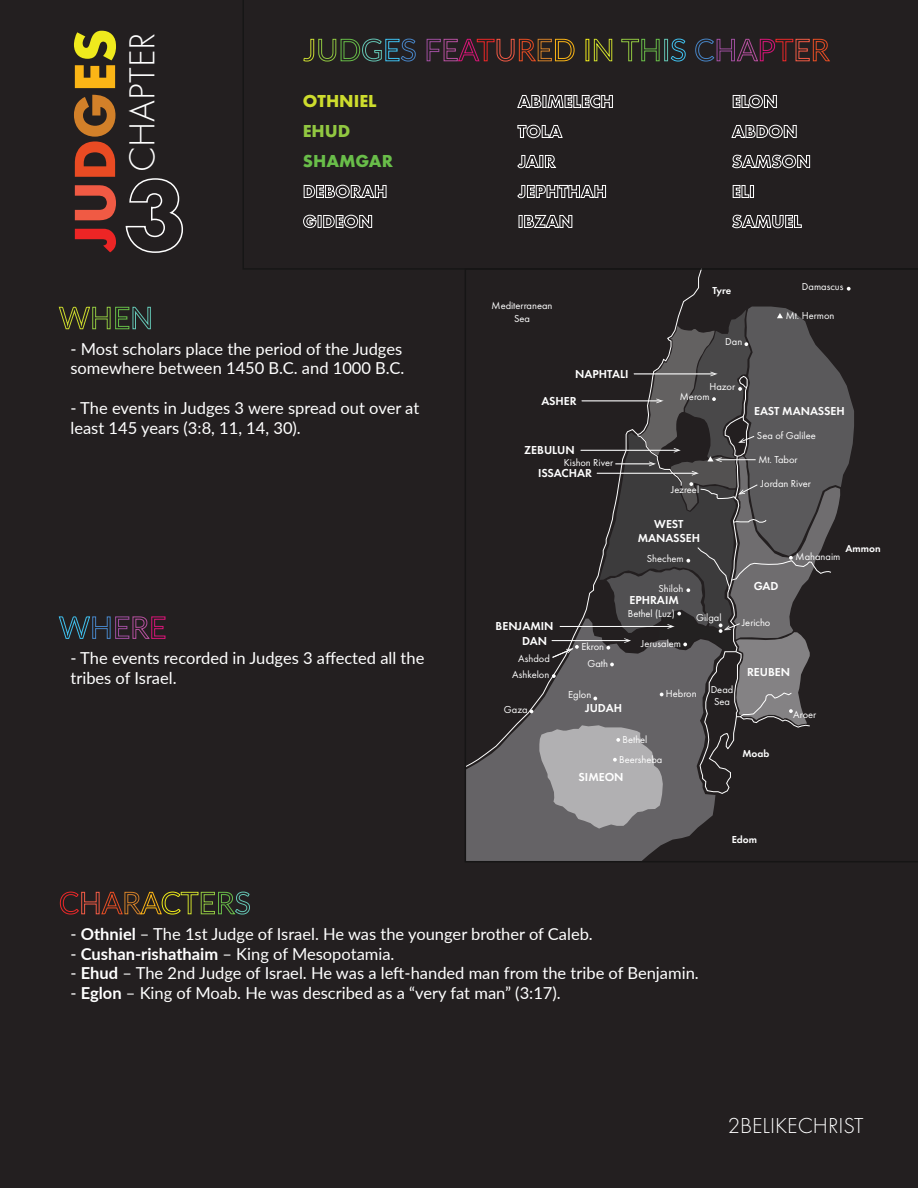
<style>
.page{position:relative;width:918px;height:1188px;background:#231f20}
.page>*{position:absolute;margin:0;border:0;box-sizing:border-box;transform-origin:0 0}
.t1{font:300 37.5px "Futura PT";color:#fff}
.t2{font:300 22.5px "Futura PT";color:#fff}
.t3{font:700 18px "Futura PT";color:#cddc2d}
.t4{font:700 18px "Futura PT";color:#69bd49}
.t5{font:700 18px "Futura PT";color:#91c741}
.t6{font:16.5px/19.8px "Lato";color:#fff}
.t7{font:600 12px/14.4px "Futura PT";color:#fff;text-align:center}
.t8{font:10.5px/12.6px "Futura PT";color:#fff;text-align:center}
.t9{font:600 10.5px "Futura PT";color:#fff}
.s1{font-weight:700}
</style>
<div class="page">
<svg style="left:75px;top:229px;width:41px;height:23px"></svg>
<svg style="left:75px;top:185px;width:41px;height:35px"></svg>
<svg style="left:74px;top:95px;width:41px;height:82px"></svg>
<svg style="left:74px;top:31px;width:42px;height:57px"></svg>
<svg style="left:125px;top:178px;width:58px;height:75px"></svg>
<svg style="left:243px;top:0;width:568px;height:270px"></svg>
<svg style="left:58px;top:306px;width:93px;height:24px"></svg>
<svg style="left:303px;top:38px;width:113px;height:24px"></svg>
<svg style="left:426px;top:38px;width:149px;height:24px"></svg>
<svg style="left:594px;top:38px;width:19px;height:24px"></svg>
<svg style="left:621px;top:39px;width:39px;height:23px"></svg>
<div style="left:664px;top:39px;width:4px;height:22px;border:1px solid #64c5b4"></div>
<svg style="left:670px;top:38px;width:16px;height:24px"></svg>
<svg style="left:695px;top:38px;width:135px;height:24px"></svg>
<svg style="left:60px;top:891px;width:190px;height:24px"></svg>
<svg style="left:58px;top:616px;width:108px;height:23px"></svg>
<svg style="left:465px;top:268px;width:453px;height:594px"></svg>
<svg style="left:304px;top:185px;width:82px;height:13px"></svg>
<svg style="left:303px;top:215px;width:69px;height:13px"></svg>
<svg style="left:517px;top:95px;width:96px;height:13px"></svg>
<svg style="left:518px;top:125px;width:45px;height:13px"></svg>
<svg style="left:517px;top:155px;width:39px;height:13px"></svg>
<svg style="left:517px;top:185px;width:89px;height:13px"></svg>
<svg style="left:519px;top:215px;width:53px;height:13px"></svg>
<svg style="left:733px;top:95px;width:44px;height:13px"></svg>
<svg style="left:731px;top:125px;width:66px;height:13px"></svg>
<svg style="left:732px;top:155px;width:78px;height:13px"></svg>
<svg style="left:733px;top:185px;width:16px;height:13px"></svg>
<div style="left:750px;top:185px;width:4px;height:13px;border:1px solid #fff"></div>
<svg style="left:732px;top:215px;width:70px;height:13px"></svg>
<h1 class="t1" style="left:121px;top:172px;width:141px;rotate:-90deg">CHAPTER</h1>
<p class="t3" style="left:303px;top:90px;width:75px">OTHNIEL</p>
<p class="t5" style="left:303px;top:120px;width:49px">EHUD</p>
<p class="t4" style="left:303px;top:150px;width:92px">SHAMGAR</p>
<p class="t6" style="left:70px;top:338px;width:335px">- Most scholars place the period of the Judges somewhere between 1450 B.C. and 1000 B.C.</p>
<p class="t6" style="left:70px;top:397px;width:350px">- The events in Judges 3 were spread out over at least 145 years (3:8, 11, 14, 30).</p>
<p class="t6" style="left:70px;top:648px;width:355px">- The events recorded in Judges 3 affected all the tribes of Israel.</p>
<p class="t8" style="left:492px;top:299px;width:62px">Mediterranean<br>Sea</p>
<p class="t7" style="left:575px;top:367px;width:55px">NAPHTALI</p>
<p class="t7" style="left:541px;top:393px;width:37px">ASHER</p>
<p class="t9" style="left:712px;top:283px;width:20px">Tyre</p>
<p class="t8" style="left:725px;top:336px;width:19px">Dan</p>
<p class="t8" style="left:710px;top:380px;width:27px">Hazor</p>
<p class="t8" style="left:680px;top:391px;width:31px">Merom</p>
<p class="t7" style="left:524px;top:443px;width:52px">ZEBULUN</p>
<p class="t8" style="left:564px;top:456px;width:51px">Kishon River</p>
<p class="t7" style="left:538px;top:466px;width:56px">ISSACHAR</p>
<p class="t8" style="left:671px;top:483px;width:30px">Jezreel</p>
<p class="t7" style="left:638px;top:517px;width:64px">WEST<br>MANASSEH</p>
<p class="t8" style="left:647px;top:552px;width:38px">Shechem</p>
<p class="t8" style="left:802px;top:280px;width:43px">Damascus</p>
<p class="t8" style="left:786px;top:309px;width:50px">Mt. Hermon</p>
<p class="t7" style="left:754px;top:404px;width:92px">EAST MANASSEH</p>
<p class="t8" style="left:757px;top:429px;width:60px">Sea of Galilee</p>
<p class="t8" style="left:758px;top:453px;width:41px">Mt. Tabor</p>
<p class="t8" style="left:761px;top:477px;width:51px">Jordan River</p>
<p class="t9" style="left:845px;top:541px;width:37px">Ammon</p>
<p class="t8" style="left:796px;top:551px;width:46px">Mahanaim</p>
<p class="t7" style="left:522px;top:619px;width:33px;text-align:left;text-indent:-27px">BENJAMIN<br>DAN</p>
<p class="t8" style="left:512px;top:650px;width:39px;line-height:15.9px">Ashdod<br>Ashkelon</p>
<p class="t8" style="left:504px;top:703px;width:25px">Gaza</p>
<p class="t8" style="left:658px;top:582px;width:27px">Shiloh</p>
<p class="t8" style="left:628px;top:607px;width:48px">Bethel (Luz)</p>
<p class="t7" style="left:629px;top:593px;width:51px">EPHRAIM</p>
<p class="t8" style="left:696px;top:611px;width:27px">Gilgal</p>
<p class="t8" style="left:582px;top:640px;width:24px">Ekron</p>
<p class="t8" style="left:641px;top:637px;width:41px">Jerusalem</p>
<p class="t8" style="left:587px;top:657px;width:22px">Gath</p>
<p class="t8" style="left:568px;top:688px;width:25px">Eglon</p>
<p class="t8" style="left:666px;top:688px;width:32px">Hebron</p>
<p class="t7" style="left:585px;top:701px;width:39px">JUDAH</p>
<p class="t8" style="left:619px;top:729px;width:45px;line-height:19.8px;text-align:left;text-indent:3px">Bethel<br>Beersheba</p>
<p class="t7" style="left:579px;top:770px;width:47px">SIMEON</p>
<p class="t8" style="left:711px;top:683px;width:24px">Dead<br>Sea</p>
<p class="t7" style="left:754px;top:579px;width:26px">GAD</p>
<p class="t8" style="left:742px;top:616px;width:30px">Jericho</p>
<p class="t7" style="left:747px;top:665px;width:45px">REUBEN</p>
<p class="t9" style="left:742px;top:747px;width:29px">Moab</p>
<p class="t8" style="left:793px;top:708px;width:25px">Aroer</p>
<p class="t9" style="left:732px;top:833px;width:27px">Edom</p>
<p class="t6" style="left:70px;top:923px;width:524px">- <span class="s1">Othniel</span> – The 1st Judge of Israel. He was the younger brother of Caleb.</p>
<p class="t6" style="left:70px;top:943px;width:326px">- <span class="s1">Cushan-rishathaim</span> – King of Mesopotamia.</p>
<p class="t6" style="left:70px;top:963px;width:630px">- <span class="s1">Ehud</span> – The 2nd Judge of Israel. He was a left-handed man from the tribe of Benjamin.</p>
<p class="t6" style="left:70px;top:983px;width:492px">- <span class="s1">Eglon</span> – King of Moab. He was described as a “very fat man” (3:17).</p>
<h2 class="t2" style="left:728px;top:1113px;width:137px">2BELIKECHRIST</h2>
</div>
